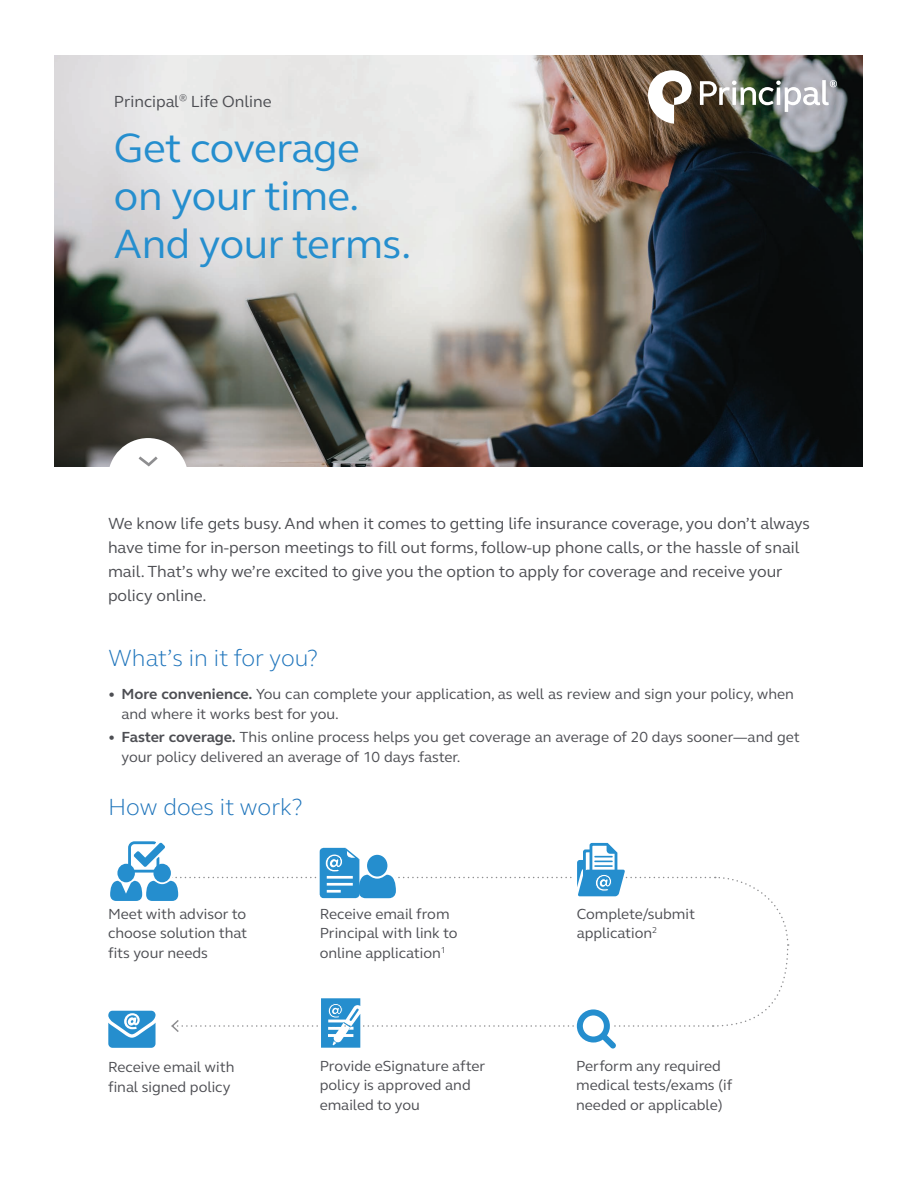
<style>
.page{position:relative;width:918px;height:1188px;background:#fff}
.page>*{position:absolute;margin:0;border:0;box-sizing:border-box;transform-origin:0 0}
.t1{font:42px/48px "FS Elliot Pro";letter-spacing:-.01em;color:#258ece}
.t2{font:300 24px "FS Elliot Pro";color:#1e74bb}
.t3{font:16.5px/24px "FS Elliot Pro";color:#4d4e53}
.t4{font:15px/19.5px "FS Elliot Pro";color:#4d4e53}
.s1{font-weight:700}
</style>
<div class="page">
<svg style="left:108px;top:841px;width:681px;height:208px"></svg>
<img style="left:54px;top:55px;width:808px;height:412px">
<svg style="left:648px;top:70px;width:44px;height:54px"></svg>
<svg style="left:700px;top:80px;width:137px;height:32px"></svg>
<div style="left:108px;top:438px;width:80px;height:80px;background:#fff;border-radius:50%"></div>
<svg style="left:138px;top:456px;width:20px;height:11px"></svg>
<p class="t3" style="left:114px;top:89px;width:159px">Principal<sup>®</sup> Life Online</p>
<h1 class="t1" style="left:114px;top:122px;width:299px">Get coverage on your time.<br>And your terms.</h1>
<p class="t3" style="left:108px;top:511px;width:704px">We know life gets busy. And when it comes to getting life insurance coverage, you don’t always have time for in-person meetings to fill out forms, follow-up phone calls, or the hassle of snail mail. That’s why we’re excited to give you the option to apply for coverage and receive your policy online.</p>
<h2 class="t2" style="left:108px;top:642px;width:211px">What’s in it for you?</h2>
<p class="t4" style="left:122px;top:684px;width:674px;text-indent:-14px"><span class="s1">• More convenience.</span> You can complete your application, as well as review and sign your policy, when and where it works best for you.</p>
<p class="t4" style="left:122px;top:727px;width:680px;text-indent:-14px"><span class="s1">• Faster coverage.</span> This online process helps you get coverage an average of 20 days sooner―and get your policy delivered an average of 10 days faster.</p>
<h2 class="t2" style="left:108px;top:790px;width:196px">How does it work?</h2>
<p class="t4" style="left:108px;top:904px;width:141px;text-align:justify">Meet with advisor to choose solution that fits your needs</p>
<p class="t4" style="left:320px;top:904px;width:139px">Receive email from<br>Principal with link to online application<sup>1</sup></p>
<p class="t4" style="left:577px;top:904px;width:120px">Complete/submit application<sup>2</sup></p>
<p class="t4" style="left:108px;top:1057px;width:128px">Receive email with final signed policy</p>
<p class="t4" style="left:320px;top:1056px;width:167px">Provide eSignature after policy is approved and emailed to you</p>
<p class="t4" style="left:576px;top:1056px;width:158px">Perform any required medical tests/exams (if needed or applicable)</p>
</div>
